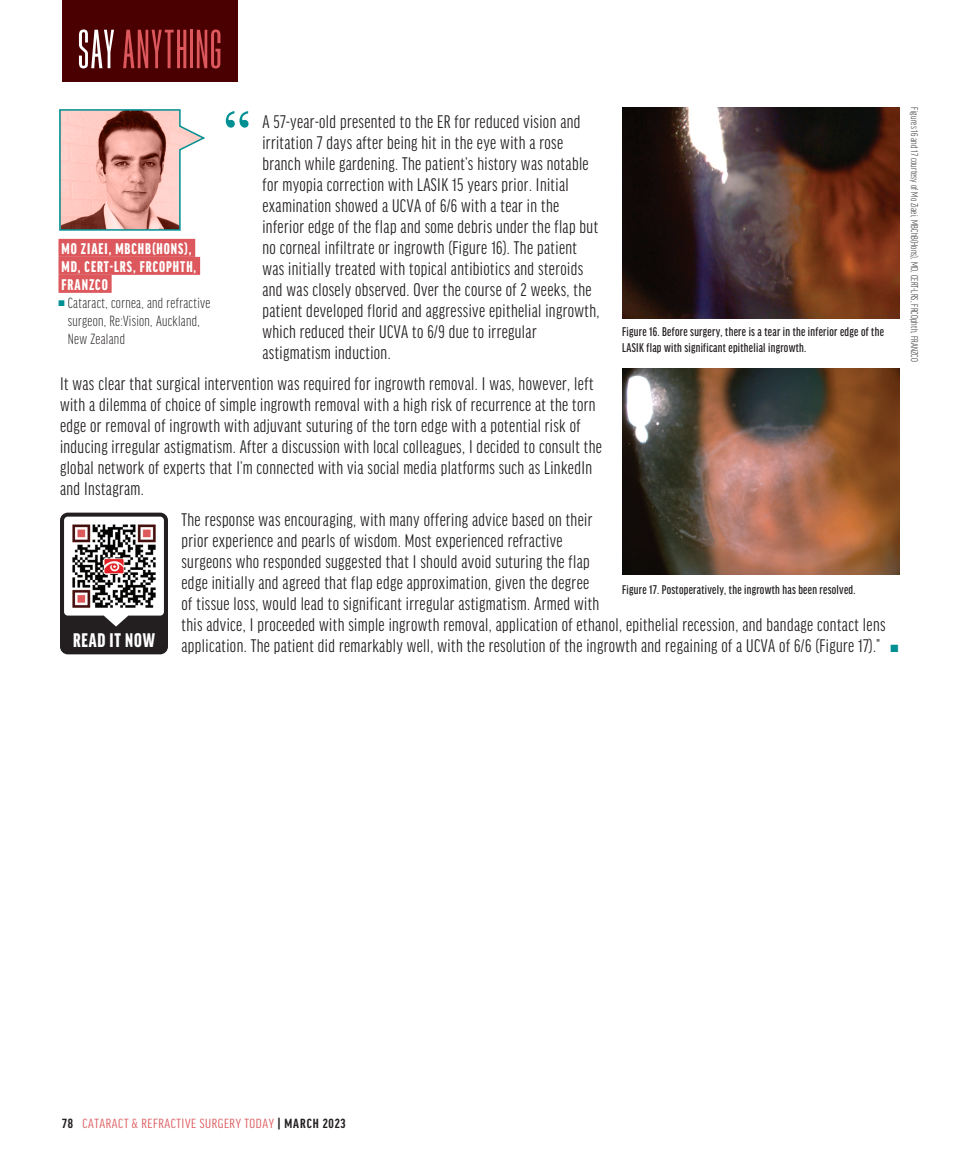
<style>
.page{position:relative;width:972px;height:1161px;background:#fff}
.page>*{position:absolute;margin:0;border:0;box-sizing:border-box;transform-origin:0 0}
.body{font:57.75px "Bee Three";letter-spacing:.025em;color:#dc585c}
.subhead_alternate{font:900 extra-condensed 21px "Good Headline Pro";letter-spacing:.04em;color:#fff}
.quotes{font:extra-condensed 19.5px/21px "Good Headline Pro";letter-spacing:.02em;color:#231f20}
.author_name{font:900 extra-condensed 16.5px/18px "Good Headline Pro";letter-spacing:.06em;color:#fff}
.bio_info{font:300 extra-condensed 15.75px/18px "Good Headline Pro";letter-spacing:.02em;color:#231f20}
.t1{font:extra-condensed 14.1px "Good Headline Pro";letter-spacing:.035em;color:#dc585c;scale:1.11 1}
.t2{font:500 extra-condensed 13.5px/16.5px "Good Headline Pro";letter-spacing:.02em;color:#231f20}
.image_courtesy{font:300 extra-condensed 10.5px "Good Headline Pro";letter-spacing:.01em;color:#231f20}
.s1{color:#fff}
.s2{color:#009093}
.s3{font-weight:700;color:#231f20}
</style>
<div class="page">
<svg style="left:226px;top:111px;width:23px;height:17px"></svg>
<svg style="left:59px;top:109px;width:146px;height:122px;background:#d6aea7"></svg>
<div style="left:58px;top:239px;width:137px;height:18px;background:#dc585c"></div>
<div style="left:58px;top:257px;width:142px;height:18px;background:#dc585c"></div>
<div style="left:58px;top:275px;width:54px;height:18px;background:#dc585c"></div>
<div style="left:62px;top:0;width:176px;height:82px;background:#4a0000"></div>
<img style="left:622px;top:107px;width:278px;height:211px">
<img style="left:622px;top:368px;width:278px;height:207px">
<svg style="left:60px;top:513px;width:108px;height:141px"></svg>
<p class="body" style="left:78px;top:19px;width:145px"><span class="s1">SAY</span>ANYTHING</p>
<p class="quotes" style="left:262px;top:111px;width:339px">A 57-year-old presented to the ER for reduced vision and irritation 7 days after being hit in the eye with a rose branch while gardening. The patient’s history was notable for myopia correction with LASIK 15 years prior. Initial examination showed a UCVA of 6/6 with a tear in the inferior edge of the flap and some debris under the flap but no corneal infiltrate or ingrowth (Figure 16). The patient was initially treated with topical antibiotics and steroids and was closely observed. Over the course of 2 weeks, the patient developed florid and aggressive epithelial ingrowth, which reduced their UCVA to 6/9 due to irregular astigmatism induction.</p>
<p class="quotes" style="left:60px;top:373px;width:543px">It was clear that surgical intervention was required for ingrowth removal. I was, however, left with a dilemma of choice of simple ingrowth removal with a high risk of recurrence at the torn edge or removal of ingrowth with adjuvant suturing of the torn edge with a potential risk of inducing irregular astigmatism. After a discussion with local colleagues, I decided to consult the global network of experts that I’m connected with via social media platforms such as LinkedIn and Instagram.</p>
<p class="quotes" style="left:182px;top:509px;width:718px">The response was encouraging, with many offering advice based on their<br>prior experience and pearls of wisdom. Most experienced refractive<br>surgeons who responded suggested that I should avoid suturing the flap<br>edge initially and agreed that flap edge approximation, given the degree<br>of tissue loss, would lead to significant irregular astigmatism. Armed with<br>this advice, I proceeded with simple ingrowth removal, application of ethanol, epithelial recession, and bandage contact lens application. The patient did remarkably well, with the resolution of the ingrowth and regaining of a UCVA of 6/6 (Figure 17).” <span class="s2">■</span></p>
<p class="author_name" style="left:62px;top:240px;width:136px">MO ZIAEI, MBCHB(HONS),<br>MD, CERT-LRS, FRCOPHTH,<br>FRANZCO</p>
<p class="bio_info" style="left:68px;top:294px;width:144px;text-indent:-9px"><span class="s2">■</span> Cataract, cornea, and refractive surgeon, Re:Vision, Auckland,<br>New Zealand</p>
<p class="t2" style="left:622px;top:323px;width:263px">Figure 16. Before surgery, there is a tear in the inferior edge of the<br>LASIK flap with significant epithelial ingrowth.</p>
<p class="t2" style="left:622px;top:581px;width:235px">Figure 17. Postoperatively, the ingrowth has been resolved.</p>
<p class="subhead_alternate" style="left:73px;top:630px;width:83px">READ IT NOW</p>
<p class="image_courtesy" style="left:920px;top:107px;width:256px;rotate:90deg">Figures 16 and 17 courtesy of Mo Ziaei, MBChB(Hons), MD, CERT-LRS, FRCOphth, FRANZCO</p>
<p class="t1" style="left:62px;top:1117px;width:257px"><span class="s3">78</span> CATARACT &amp; REFRACTIVE SURGERY TODAY <span class="s3">| MARCH 2023</span></p>
</div>
